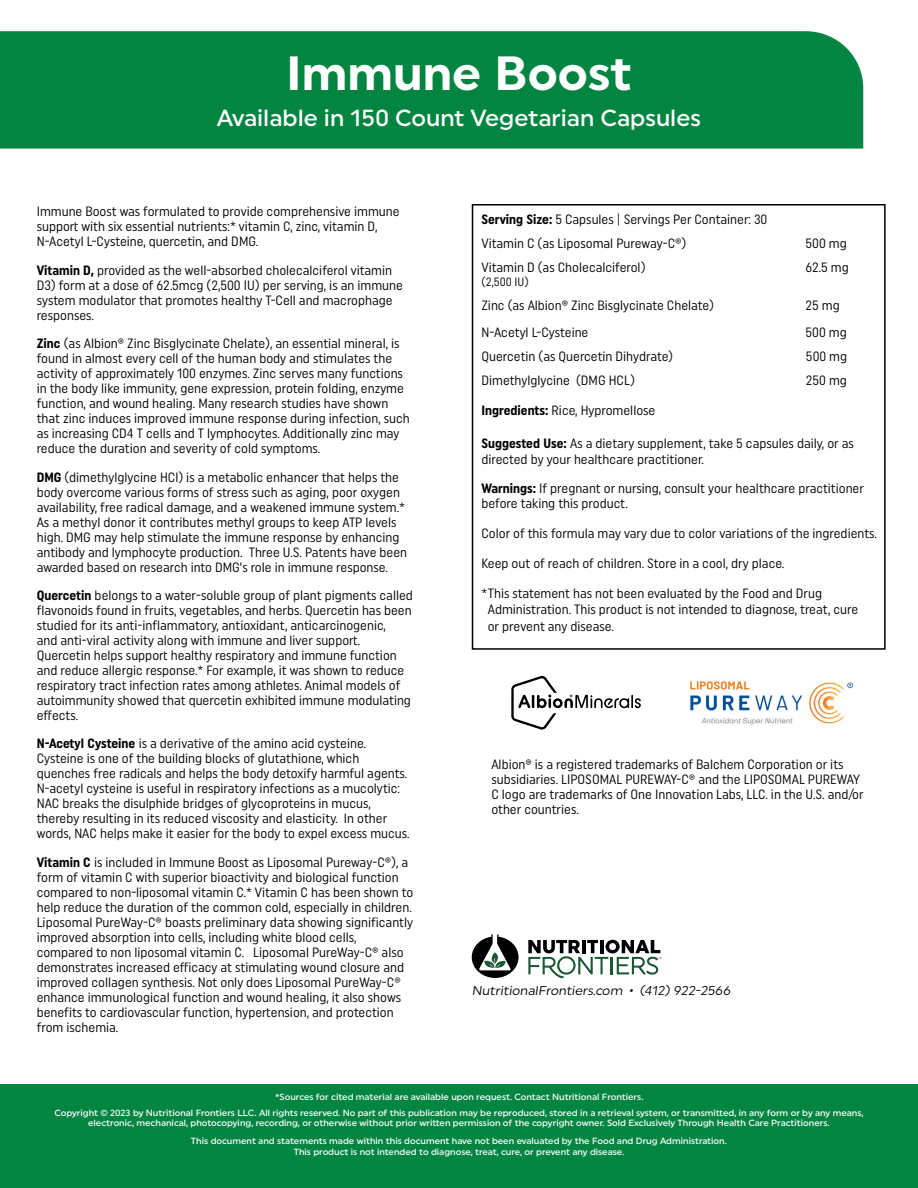
<style>
.page{position:relative;width:918px;height:1188px;background:#fff}
.page>*{position:absolute;margin:0;border:0;box-sizing:border-box;transform-origin:0 0}
.t1{font:700 48px "Uniform";color:#fff}
.t2{font:500 23.25px "Uniform";color:#fff}
.t3{font:13.5px/15px "Uniform Condensed";color:#000}
.t4{font:12.75px "Uniform";color:#000}
.t5{font:12px "Uniform Condensed";color:#000}
.t6{font:500 9px/10.8px "Uniform";color:#fff;text-align:center}
.s1{font-weight:700}
</style>
<div class="page">
<div style="left:0;top:31px;width:863px;height:118px;background:#038542"></div>
<svg style="left:472px;top:934px;width:47px;height:44px"></svg>
<svg style="left:528px;top:940px;width:134px;height:38px"></svg>
<div style="left:472px;top:204px;width:414px;height:446px;border:2px solid #000"></div>
<svg style="left:511px;top:676px;width:130px;height:54px"></svg>
<img style="left:689px;top:680px;width:165px;height:45px">
<div style="left:0;top:1084px;width:918px;height:104px;background:#038542"></div>
<h1 class="t1" style="left:286px;top:45px;width:347px">Immune Boost</h1>
<h2 class="t2" style="left:217px;top:104px;width:486px">Available in 150 Count Vegetarian Capsules</h2>
<p class="t3" style="left:37px;top:204px;width:364px">Immune Boost was formulated to provide comprehensive immune support with six essential nutrients:* vitamin C, zinc, vitamin D,<br>N-Acetyl L-Cysteine, quercetin, and DMG.</p>
<p class="t3" style="left:37px;top:262px;width:368px"><span class="s1">Vitamin D,</span> provided as the well-absorbed cholecalciferol vitamin D3) form at a dose of 62.5mcg (2,500 IU) per serving, is an immune system modulator that promotes healthy T-Cell and macrophage responses.</p>
<p class="t3" style="left:37px;top:336px;width:374px"><span class="s1">Zinc</span> (as Albion® Zinc Bisglycinate Chelate), an essential mineral, is found in almost every cell of the human body and stimulates the activity of approximately 100 enzymes. Zinc serves many functions in the body like immunity, gene expression, protein folding, enzyme function, and wound healing. Many research studies have shown that zinc induces improved immune response during infection, such as increasing CD4 T cells and T lymphocytes. Additionally zinc may reduce the duration and severity of cold symptoms.</p>
<p class="t3" style="left:37px;top:469px;width:372px"><span class="s1">DMG</span> (dimethylglycine HCl) is a metabolic enhancer that helps the body overcome various forms of stress such as aging, poor oxygen availability, free radical damage, and a weakened immune system.* As a methyl donor it contributes methyl groups to keep ATP levels high. DMG may help stimulate the immune response by enhancing antibody and lymphocyte production. Three U.S. Patents have been awarded based on research into DMG’s role in immune response.</p>
<p class="t3" style="left:37px;top:588px;width:378px"><span class="s1">Quercetin</span> belongs to a water-soluble group of plant pigments called flavonoids found in fruits, vegetables, and herbs. Quercetin has been studied for its anti-inflammatory, antioxidant, anticarcinogenic,<br>and anti-viral activity along with immune and liver support.<br>Quercetin helps support healthy respiratory and immune function and reduce allergic response.* For example, it was shown to reduce respiratory tract infection rates among athletes. Animal models of autoimmunity showed that quercetin exhibited immune modulating effects.</p>
<p class="t3" style="left:37px;top:736px;width:374px"><span class="s1">N-Acetyl Cysteine</span> is a derivative of the amino acid cysteine.<br>Cysteine is one of the building blocks of glutathione, which quenches free radicals and helps the body detoxify harmful agents.<br>N-acetyl cysteine is useful in respiratory infections as a mucolytic:<br>NAC breaks the disulphide bridges of glycoproteins in mucus, thereby resulting in its reduced viscosity and elasticity. In other words, NAC helps make it easier for the body to expel excess mucus.</p>
<p class="t3" style="left:37px;top:855px;width:378px"><span class="s1">Vitamin C</span> is included in Immune Boost as Liposomal Pureway-C®), a form of vitamin C with superior bioactivity and biological function compared to non-liposomal vitamin C.* Vitamin C has been shown to help reduce the duration of the common cold, especially in children.<br>Liposomal PureWay-C® boasts preliminary data showing significantly improved absorption into cells, including white blood cells, compared to non liposomal vitamin C. Liposomal PureWay-C® also demonstrates increased efficacy at stimulating wound closure and improved collagen synthesis. Not only does Liposomal PureWay-C® enhance immunological function and wound healing, it also shows benefits to cardiovascular function, hypertension, and protection from ischemia.</p>
<p class="t3" style="left:482px;top:207px;width:287px;line-height:24px"><span class="s1">Serving Size:</span> 5 Capsules | Servings Per Container: 30<br>Vitamin C (as Liposomal Pureway-C®)</p>
<p class="t3" style="left:806px;top:236px;width:43px">500 mg</p>
<p class="t3" style="left:482px;top:260px;width:166px">Vitamin D (as Cholecalciferol)</p>
<p class="t3" style="left:806px;top:260px;width:45px">62.5 mg</p>
<p class="t5" style="left:481px;top:275px;width:49px">(2,500 IU)</p>
<p class="t3" style="left:481px;top:297px;width:234px">Zinc (as Albion® Zinc Bisglycinate Chelate)</p>
<p class="t3" style="left:805px;top:297px;width:36px">25 mg</p>
<p class="t3" style="left:481px;top:324px;width:108px">N-Acetyl L-Cysteine</p>
<p class="t3" style="left:805px;top:324px;width:43px">500 mg</p>
<p class="t3" style="left:481px;top:348px;width:193px">Quercetin (as Quercetin Dihydrate)</p>
<p class="t3" style="left:806px;top:348px;width:43px">500 mg</p>
<p class="t3" style="left:481px;top:372px;width:155px">Dimethylglycine (DMG HCL)</p>
<p class="t3" style="left:806px;top:372px;width:43px">250 mg</p>
<p class="t3" style="left:481px;top:402px;width:175px"><span class="s1">Ingredients:</span> Rice, Hypromellose</p>
<p class="t3" style="left:481px;top:435px;width:374px;line-height:16.5px"><span class="s1">Suggested Use:</span> As a dietary supplement, take 5 capsules daily, or as directed by your healthcare practitioner.</p>
<p class="t3" style="left:481px;top:480px;width:384px"><span class="s1">Warnings:</span> If pregnant or nursing, consult your healthcare practitioner before taking this product.</p>
<p class="t3" style="left:481px;top:525px;width:397px">Color of this formula may vary due to color variations of the ingredients.</p>
<p class="t3" style="left:481px;top:555px;width:304px">Keep out of reach of children. Store in a cool, dry place.</p>
<p class="t3" style="left:488px;top:585px;width:372px;line-height:16.5px;text-indent:-6px">*This statement has not been evaluated by the Food and Drug<br>Administration. This product is not intended to diagnose, treat, cure or prevent any disease.</p>
<p class="t3" style="left:491px;top:757px;width:374px">Albion® is a registered trademarks of Balchem Corporation or its subsidiaries. LIPOSOMAL PUREWAY-C® and the LIPOSOMAL PUREWAY C logo are trademarks of One Innovation Labs, LLC. in the U.S. and/or other countries.</p>
<p class="t4" style="left:472px;top:983px;width:262px">NutritionalFrontiers.com • (412) 922-2566</p>
<p class="t6" style="left:275px;top:1091px;width:370px">*Sources for cited material are available upon request. Contact Nutritional Frontiers.</p>
<p class="t6" style="left:54px;top:1107px;width:811px">Copyright © 2023 by Nutritional Frontiers LLC. All rights reserved. No part of this publication may be reproduced, stored in a retrieval system, or transmitted, in any form or by any means, electronic, mechanical, photocopying, recording, or otherwise without prior written permission of the copyright owner. Sold Exclusively Through Health Care Practitioners.</p>
<p class="t6" style="left:191px;top:1135px;width:537px">This document and statements made within this document have not been evaluated by the Food and Drug Administration.<br>This product is not intended to diagnose, treat, cure, or prevent any disease.</p>
</div>
